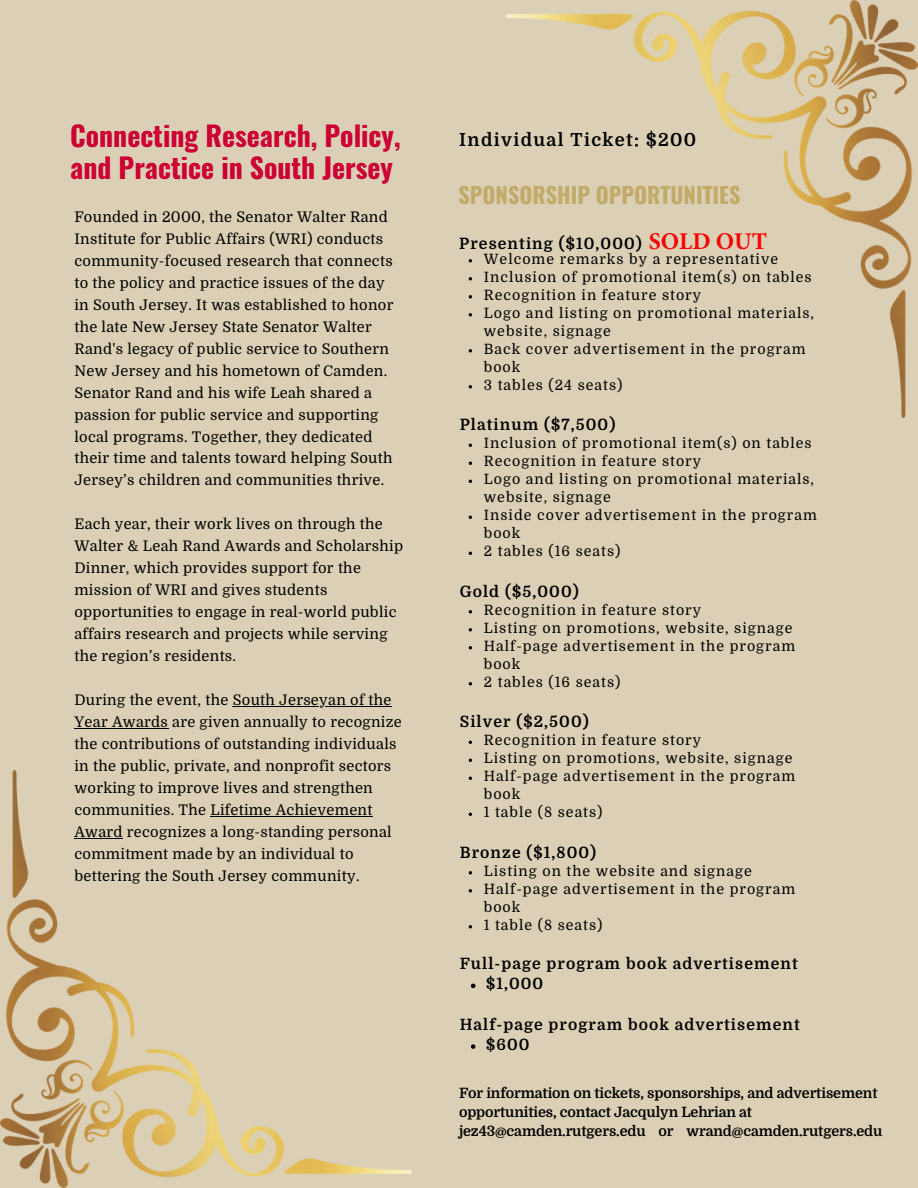
<style>
.page{position:relative;width:918px;height:1188px;background:#dbd0b5}
.page>*{position:absolute;margin:0;border:0;box-sizing:border-box;transform-origin:0 0}
.t1{font:700 27.75px/31.5px "Oswald";color:#c03}
.t2{font:700 22.2px "Oswald";color:#c2aa69}
.t3{font:700 18px "Domine";letter-spacing:.075em;color:#000}
.t4{font:700 15.6px "Domine";letter-spacing:.07em;color:#000}
.t5{font:14.7px/21.9px "Domine";letter-spacing:.02em;color:#000}
.t6{font:14.25px/18px "Domine";letter-spacing:.07em;color:#000}
.t7{font:700 14.25px/19.2px "Domine";letter-spacing:-.01em;color:#000}
.s1{font-family:"Minion Pro";font-size:24px;color:#fa0000}
</style>
<div class="page">
<img style="left:506px;top:0;width:412px;height:418px">
<hr style="left:233px;top:706px;width:159px;height:1px;background:#000">
<hr style="left:74px;top:728px;width:34px;height:1px;background:#000">
<hr style="left:108px;top:728px;width:60px;height:1px;background:#000">
<img style="left:0;top:771px;width:412px;height:417px">
<svg style="left:471px;top:984px;width:4px;height:4px"></svg>
<svg style="left:471px;top:1044px;width:4px;height:5px"></svg>
<h2 class="t1" style="left:70px;top:119px;width:332px">Connecting Research, Policy, and Practice in South Jersey</h2>
<p class="t5" style="left:74px;top:206px;width:315px">Founded in 2000, the Senator Walter Rand</p>
<p class="t5" style="left:74px;top:228px;width:310px">Institute for Public Affairs (WRI) conducts</p>
<p class="t5" style="left:74px;top:250px;width:320px">community-focused research that connects</p>
<p class="t5" style="left:74px;top:272px;width:321px">to the policy and practice issues of the day in South Jersey. It was established to honor the late New Jersey State Senator Walter Rand's legacy of public service to Southern New Jersey and his hometown of Camden.</p>
<p class="t5" style="left:74px;top:382px;width:299px">Senator Rand and his wife Leah shared a</p>
<p class="t5" style="left:74px;top:404px;width:306px">passion for public service and supporting</p>
<p class="t5" style="left:74px;top:426px;width:300px">local programs. Together, they dedicated</p>
<p class="t5" style="left:74px;top:448px;width:320px">their time and talents toward helping South</p>
<p class="t5" style="left:74px;top:470px;width:311px">Jersey’s children and communities thrive.</p>
<p class="t5" style="left:74px;top:514px;width:330px">Each year, their work lives on through the Walter &amp; Leah Rand Awards and Scholarship Dinner, which provides support for the mission of WRI and gives students opportunities to engage in real-world public affairs research and projects while serving the region’s residents.</p>
<p class="t5" style="left:74px;top:689px;width:319px">During the event, the South Jerseyan of the</p>
<p class="t5" style="left:74px;top:711px;width:329px">Year Awards are given annually to recognize the contributions of outstanding individuals in the public, private, and nonprofit sectors working to improve lives and strengthen communities. The Lifetime Achievement Award recognizes a long-standing personal commitment made by an individual to bettering the South Jersey community.</p>
<p class="t3" style="left:459px;top:130px;width:238px">Individual Ticket: $200</p>
<h2 class="t2" style="left:459px;top:178px;width:284px">SPONSORSHIP OPPORTUNITIES</h2>
<p class="t4" style="left:459px;top:235px;width:309px">Presenting ($10,000) <span class="s1">SOLD OUT</span></p>
<p class="t6" style="left:484px;top:250px;width:296px">Welcome remarks by a representative</p>
<p class="t6" style="left:484px;top:268px;width:329px">Inclusion of promotional item(s) on tables</p>
<p class="t6" style="left:484px;top:286px;width:219px">Recognition in feature story</p>
<p class="t6" style="left:484px;top:304px;width:332px">Logo and listing on promotional materials, website, signage</p>
<p class="t6" style="left:484px;top:340px;width:323px">Back cover advertisement in the program book</p>
<h4 class="t6" style="left:484px;top:376px;width:140px">3 tables (24 seats)</h4>
<p class="t4" style="left:460px;top:416px;width:157px">Platinum ($7,500)</p>
<p class="t6" style="left:484px;top:434px;width:329px">Inclusion of promotional item(s) on tables</p>
<p class="t6" style="left:484px;top:452px;width:219px">Recognition in feature story</p>
<p class="t6" style="left:484px;top:470px;width:332px">Logo and listing on promotional materials, website, signage</p>
<p class="t6" style="left:484px;top:506px;width:335px">Inside cover advertisement in the program book</p>
<h4 class="t6" style="left:484px;top:542px;width:138px">2 tables (16 seats)</h4>
<p class="t4" style="left:460px;top:583px;width:121px">Gold ($5,000)</p>
<p class="t6" style="left:484px;top:601px;width:219px">Recognition in feature story</p>
<p class="t6" style="left:484px;top:619px;width:310px">Listing on promotions, website, signage</p>
<p class="t6" style="left:484px;top:637px;width:313px">Half-page advertisement in the program book</p>
<h4 class="t6" style="left:484px;top:673px;width:138px">2 tables (16 seats)</h4>
<p class="t4" style="left:460px;top:713px;width:131px">Silver ($2,500)</p>
<p class="t6" style="left:484px;top:731px;width:219px">Recognition in feature story</p>
<p class="t6" style="left:484px;top:749px;width:310px">Listing on promotions, website, signage</p>
<p class="t6" style="left:484px;top:767px;width:313px">Half-page advertisement in the program book</p>
<h4 class="t6" style="left:484px;top:803px;width:120px">1 table (8 seats)</h4>
<p class="t4" style="left:460px;top:844px;width:138px">Bronze ($1,800)</p>
<p class="t6" style="left:484px;top:862px;width:269px">Listing on the website and signage</p>
<p class="t6" style="left:484px;top:880px;width:313px">Half-page advertisement in the program book</p>
<h4 class="t6" style="left:484px;top:916px;width:120px">1 table (8 seats)</h4>
<p class="t4" style="left:460px;top:955px;width:340px">Full-page program book advertisement</p>
<h4 class="t4" style="left:486px;top:975px;width:59px">$1,000</h4>
<p class="t4" style="left:460px;top:1016px;width:342px">Half-page program book advertisement</p>
<p class="t4" style="left:486px;top:1036px;width:45px">$600</p>
<h3 class="t7" style="left:459px;top:1084px;width:425px">For information on tickets, sponsorships, and advertisement opportunities, contact Jacqulyn Lehrian at jez43@camden.rutgers.edu or wrand@camden.rutgers.edu</h3>
</div>
